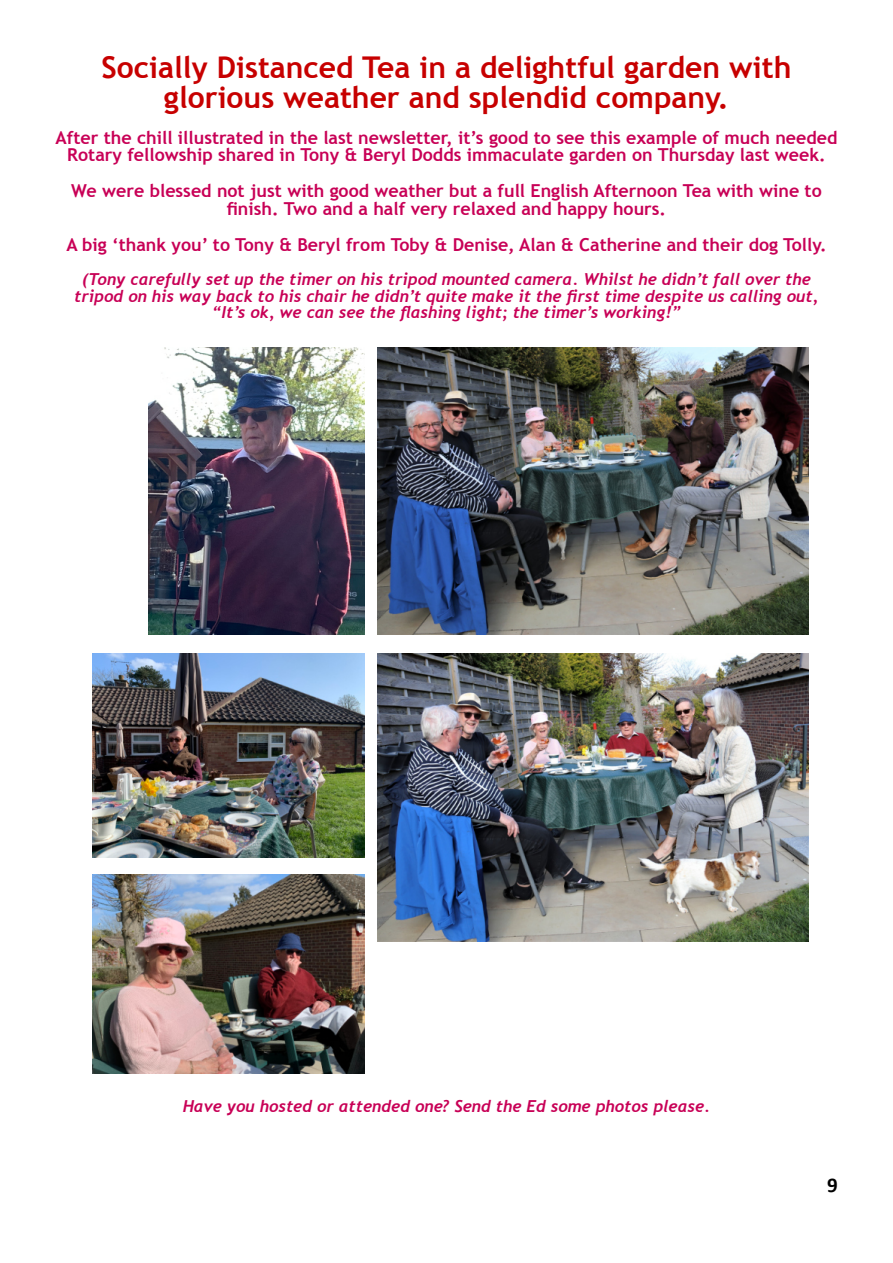
<style>
.page{position:relative;width:893px;height:1263px;background:#fff}
.page>*{position:absolute;margin:0;border:0;box-sizing:border-box;transform-origin:0 0}
.t1{font:700 30px/30px "Trebuchet MS";color:#c70000;text-align:center}
.t2{font:700 21px "Calibri";color:#000}
.t3{font:700 17.85px/17.9px "Trebuchet MS";color:#c80056;text-align:center}
.t4{font:italic 700 16.5px/16.5px "Trebuchet";color:#c80056;text-align:center}
</style>
<div class="page">
<img style="left:148px;top:347px;width:216px;height:288px">
<img style="left:93px;top:875px;width:271px;height:199px">
<img style="left:93px;top:654px;width:271px;height:203px">
<img style="left:378px;top:347px;width:431px;height:288px">
<img style="left:378px;top:654px;width:431px;height:287px">
<h1 class="t1" style="left:102px;top:55px;width:691px">Socially Distanced Tea in a delightful garden with glorious weather and splendid company.</h1>
<p class="t3" style="left:55px;top:130px;width:783px">After the chill illustrated in the last newsletter, it’s good to see this example of much needed<br>Rotary fellowship shared in Tony &amp; Beryl Dodds immaculate garden on Thursday last week.</p>
<p class="t3" style="left:71px;top:184px;width:752px">We were blessed not just with good weather but a full English Afternoon Tea with wine to finish. Two and a half very relaxed and happy hours.</p>
<p class="t3" style="left:66px;top:237px;width:762px">A big ‘thank you’ to Tony &amp; Beryl from Toby &amp; Denise, Alan &amp; Catherine and their dog Tolly.</p>
<p class="t4" style="left:74px;top:273px;width:746px">(Tony carefully set up the timer on his tripod mounted camera. Whilst he didn’t fall over the tripod on his way back to his chair he didn’t quite make it the first time despite us calling out, “It’s ok, we can see the flashing light; the timer’s working!”</p>
<p class="t4" style="left:183px;top:1099px;width:529px">Have you hosted or attended one? Send the Ed some photos please.</p>
<p class="t2" style="left:827px;top:1176px;width:12px">9</p>
</div>
